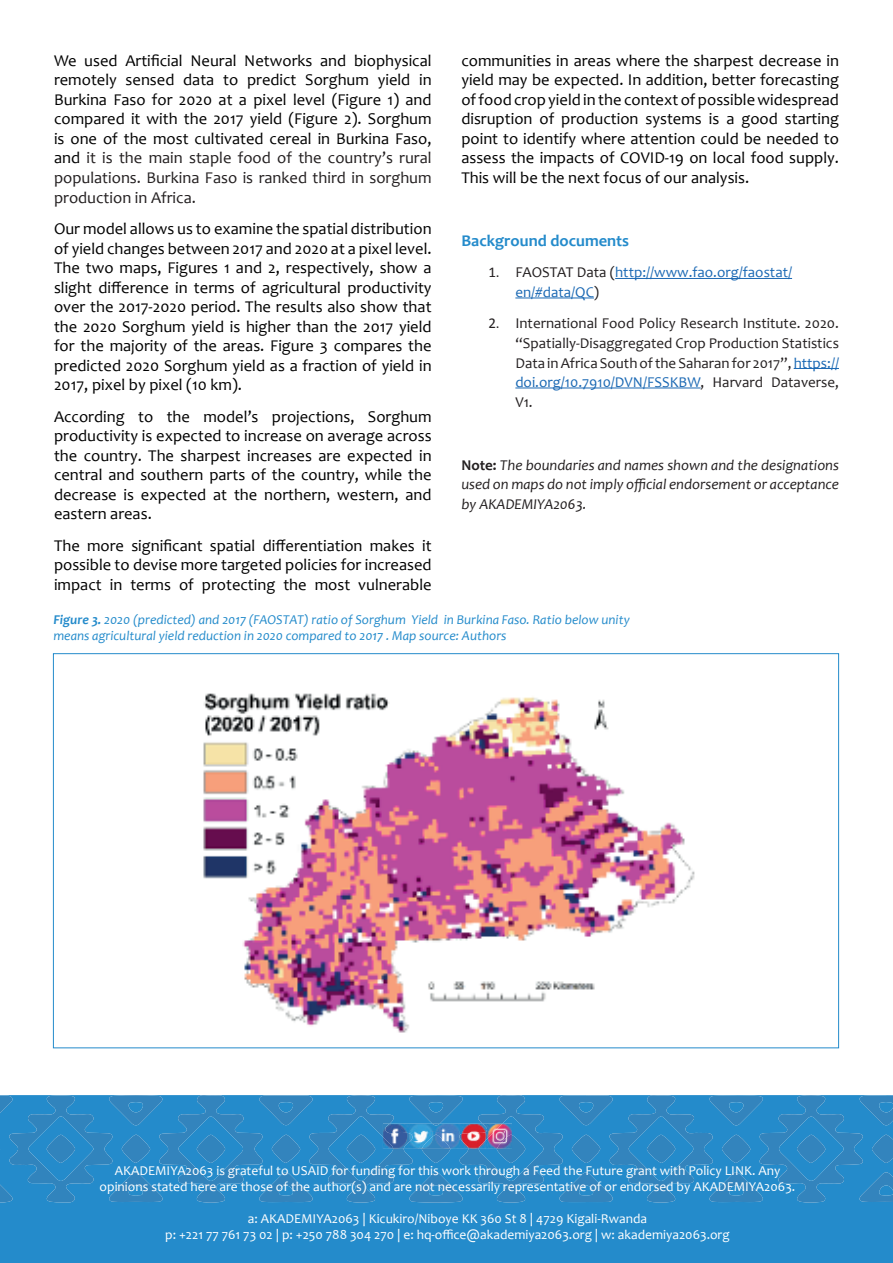
<style>
.page{position:relative;width:893px;height:1263px;background:#fff}
.page>*{position:absolute;margin:0;border:0;box-sizing:border-box;transform-origin:0 0}
.t1{font:16.5px/19.5px "Candara";color:#000001;text-align:justify}
.t2{font:700 16.5px "Candara";color:#248bcb}
.t3{font:15px/19.5px "Candara";color:#231f20;text-align:justify}
.t4{font:italic 15px/19.5px "Candara";color:#231f20;text-align:justify}
.t5{font:15px/19.5px "Candara";color:#1b69b4}
.t6{font:13.5px/16.2px "Candara";color:#fff;text-align:center}
.t7{font:italic 13.5px/16.2px "Candara";color:#248bcb}
.s1{color:#231f20}
.s2{font-family:"Calibri";color:#231f20}
.s3{font-family:"Calibri"}
.s4{color:#1b69b4}
.s5{font-weight:700;font-style:normal}
.s6{font-weight:700}
</style>
<div class="page">
<div style="left:0;top:1203px;width:893px;height:60px;background:#248bcb"></div>
<svg style="left:0;top:1095px;width:893px;height:108px;background:#2d89c5"></svg>
<img style="left:479px;top:1124px;width:33px;height:25px">
<img style="left:497px;top:1135px;width:15px;height:14px">
<img style="left:203px;top:693px;width:492px;height:340px">
<hr style="left:615px;top:278px;width:177px;height:1px;background:#1b69b4">
<hr style="left:515px;top:298px;width:79px;height:1px;background:#1b69b4">
<hr style="left:794px;top:368px;width:45px;height:1px;background:#1b69b4">
<hr style="left:515px;top:388px;width:186px;height:1px;background:#1b69b4">
<p class="t1" style="left:54px;top:51px;width:379px">We used Artificial Neural Networks and biophysical remotely sensed data to predict Sorghum yield in Burkina Faso for 2020 at a pixel level (Figure 1) and compared it with the 2017 yield (Figure 2). Sorghum is one of the most cultivated cereal in Burkina Faso, and <span class="s1">it is the main staple food of the country’s rural populations. Burkina Faso is ranked third in sorghum production in Africa.</span></p>
<p class="t1" style="left:54px;top:219px;width:379px">Our model allows us to examine the spatial distribution of yield changes between 2017 and 2020 at a pixel level.<br>The two maps, Figures 1 and 2, respectively, show a slight difference in terms of agricultural productivity over the 2017-2020 period. The results also show that the 2020 Sorghum yield is higher than the 2017 yield for the majority of the areas. Figure 3 compares the predicted 2020 Sorghum yield as a fraction of yield in 2017, pixel by pixel (10 km).</p>
<p class="t1" style="left:54px;top:406px;width:379px">According to the model’s projections, Sorghum productivity is expected to increase on average across the country. The sharpest increases are expected in central and southern parts of the country, while the decrease is expected at the northern, western, and eastern areas.</p>
<p class="t1" style="left:54px;top:535px;width:379px">The more significant spatial differentiation makes it possible to devise more targeted policies for increased impact in terms of protecting the most vulnerable</p>
<p class="t1" style="left:461px;top:51px;width:379px">communities in areas where the sharpest decrease in yield may be expected. In addition, better forecasting of food crop yield in the context of possible widespread disruption of production systems is a good starting point to identify where attention could be needed to assess the impacts of COVID-19 on local food supply.<br>This will be the next focus of our analysis.</p>
<p class="t2" style="left:461px;top:230px;width:169px">Background documents</p>
<p class="t5" style="left:515px;top:263px;width:278px;text-indent:-27px"><span class="s2">1.</span> <span class="s1">FAOSTAT Data (</span>http://www.fao.org/faostat/ en/#data/QC<span class="s1">)</span></p>
<p class="t3" style="left:515px;top:314px;width:325px;text-indent:-27px"><span class="s3">2.</span> International Food Policy Research Institute. 2020. “Spatially-Disaggregated Crop Production Statistics Data in Africa South of the Saharan for 2017”, <span class="s4">https:// doi.org/10.7910/DVN/FSSKBW</span>, Harvard Dataverse, V1.</p>
<p class="t4" style="left:461px;top:455px;width:379px"><span class="s5">Note:</span> The boundaries and names shown and the designations used on maps do not imply official endorsement or acceptance by AKADEMIYA2063.</p>
<p class="t7" style="left:53px;top:611px;width:578px"><span class="s6">Figure 3.</span> 2020 (predicted) and 2017 (FAOSTAT) ratio of Sorghum Yield in Burkina Faso. Ratio below unity means agricultural yield reduction in 2020 compared to 2017 . Map source: Authors</p>
<p class="t6" style="left:100px;top:1162px;width:697px">AKADEMIYA2063 is grateful to USAID for funding for this work through a Feed the Future grant with Policy LINK. Any opinions stated here are those of the author(s) and are not necessarily representative of or endorsed by AKADEMIYA2063.</p>
<p class="t6" style="left:165px;top:1210px;width:566px">a: AKADEMIYA2063 | Kicukiro/Niboye KK 360 St 8 | 4729 Kigali-Rwanda<br>p: +221 77 761 73 02 | p: +250 788 304 270 | e: hq-office@akademiya2063.org | w: akademiya2063.org</p>
</div>
